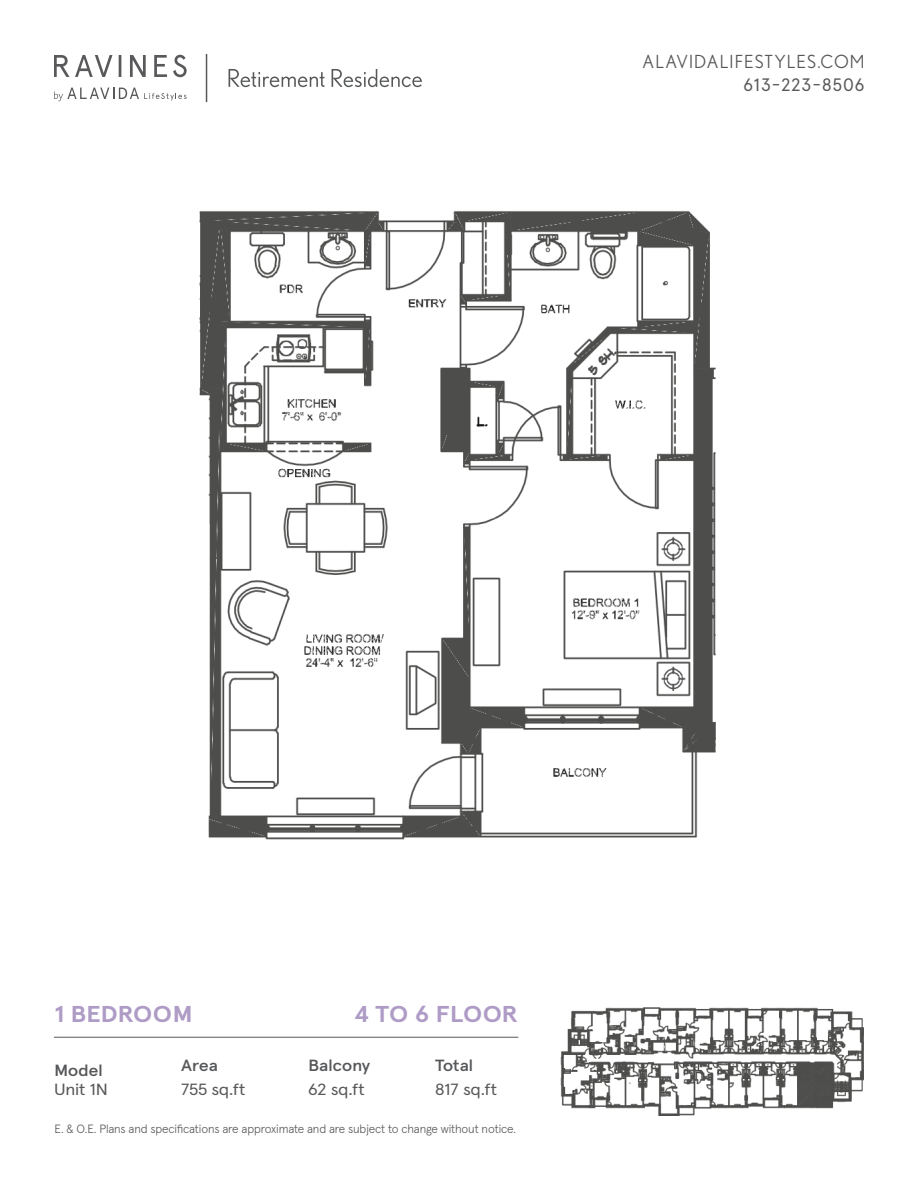
<style>
.page{position:relative;width:918px;height:1188px;background:#fff}
.page>*{position:absolute;margin:0;border:0;box-sizing:border-box;transform-origin:0 0}
.Suite_type___floor{font:700 22.95px "Apercu";letter-spacing:-.01em;color:#af9cc6;scale:1.11 1}
.t1{font:18px "Nobel";letter-spacing:.06em;color:#57585a}
.t2{font:18px "Apercu Pro";letter-spacing:.06em;color:#57585a}
.Info-body{font:16.2px "Apercu Pro";letter-spacing:-.01em;color:#57585a;scale:1.11 1}
.Info-Heading{font:500 16.2px "Apercu Pro";letter-spacing:-.025em;color:#57585a;scale:1.11 1}
.t3{font:300 12px "Apercu Pro";letter-spacing:-.01em;color:#57585a}
</style>
<div class="page">
<svg style="left:54px;top:55px;width:133px;height:22px"></svg>
<svg style="left:54px;top:88px;width:133px;height:13px"></svg>
<svg style="left:229px;top:69px;width:96px;height:18px"></svg>
<svg style="left:332px;top:69px;width:90px;height:18px"></svg>
<hr style="left:206px;top:54px;width:1px;height:48px;background:#57585a">
<hr style="left:54px;top:1037px;width:464px;height:1px;background:#57585a">
<img style="left:561px;top:1008px;width:302px;height:108px">
<img style="left:199px;top:211px;width:517px;height:628px">
<h2 class="t1" style="left:642px;top:52px;width:224px">ALAVIDALIFESTYLES.COM</h2>
<h2 class="t2" style="left:744px;top:74px;width:123px">613-223-8506</h2>
<p class="Suite_type___floor" style="left:54px;top:1000px;width:127px">1 BEDROOM</p>
<p class="Suite_type___floor" style="left:354px;top:1000px;width:150px">4 TO 6 FLOOR</p>
<p class="Info-Heading" style="left:181px;top:1053px;width:35px">Area</p>
<p class="Info-body" style="left:181px;top:1080px;width:60px">755 sq.ft</p>
<p class="Info-Heading" style="left:308px;top:1053px;width:58px">Balcony</p>
<p class="Info-body" style="left:308px;top:1080px;width:52px">62 sq.ft</p>
<p class="Info-Heading" style="left:435px;top:1053px;width:36px">Total</p>
<p class="Info-body" style="left:435px;top:1080px;width:57px">817 sq.ft</p>
<p class="Info-Heading" style="left:54px;top:1058px;width:46px">Model</p>
<p class="Info-body" style="left:54px;top:1080px;width:50px">Unit 1N</p>
<p class="t3" style="left:55px;top:1121px;width:463px">E. &amp; O.E. Plans and specifications are approximate and are subject to change without notice.</p>
</div>
